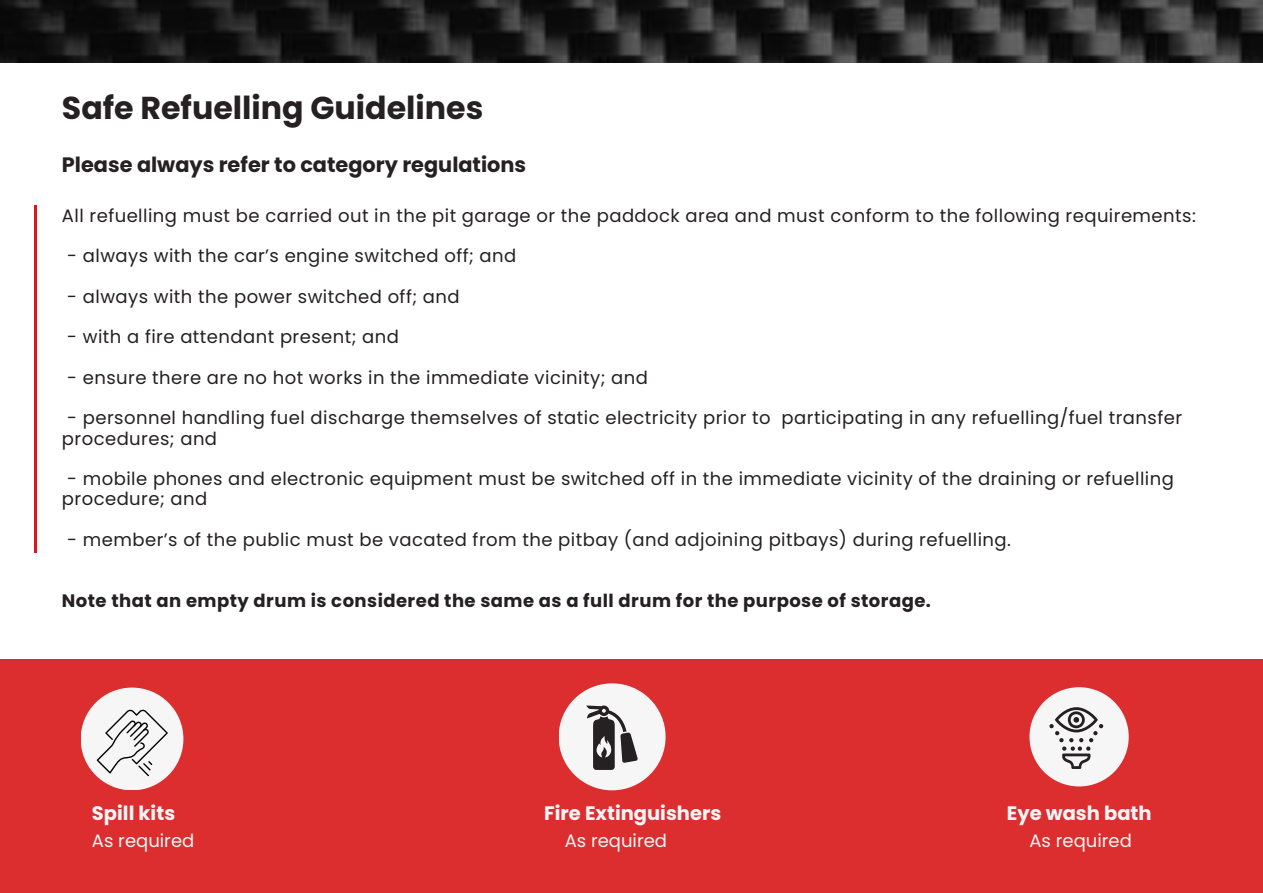
<style>
.page{position:relative;width:1263px;height:893px;background:#fff}
.page>*{position:absolute;margin:0;border:0;box-sizing:border-box;transform-origin:0 0}
.t1{font:700 31.65px "Poppins";color:#252021}
.t2{font:700 20.85px "Poppins";color:#252021}
.t3{font:700 19.5px "Poppins";color:#f6f6f6}
.t4{font:18px/20.2px "Poppins";letter-spacing:.025em;color:#252021}
.t5{font:700 18px "Poppins";letter-spacing:.025em;color:#252021}
.t6{font:18px "Poppins";color:#f6f6f6}
</style>
<div class="page">
<img style="left:0;top:0;width:1263px;height:62px">
<div style="left:0;top:659px;width:1263px;height:234px;background:#dc2d2f"></div>
<hr style="left:34px;top:205px;width:3px;height:348px;background:#d91a1c">
<div style="left:81px;top:687px;width:102px;height:103px;background:#f6f6f6;border-radius:50%"></div>
<svg style="left:97px;top:709px;width:71px;height:67px"></svg>
<div style="left:559px;top:683px;width:107px;height:107px;background:#f6f6f6;border-radius:50%"></div>
<svg style="left:586px;top:705px;width:52px;height:65px"></svg>
<div style="left:1029px;top:687px;width:100px;height:99px;background:#f6f6f6;border-radius:50%"></div>
<svg style="left:1049px;top:707px;width:54px;height:62px"></svg>
<h1 class="t1" style="left:62px;top:86px;width:423px">Safe Refuelling Guidelines</h1>
<p class="t2" style="left:62px;top:150px;width:466px">Please always refer to category regulations</p>
<p class="t4" style="left:62px;top:205px;width:1135px">All refuelling must be carried out in the pit garage or the paddock area and must conform to the following requirements:</p>
<p class="t4" style="left:67px;top:246px;width:451px">- always with the car’s engine switched off; and</p>
<p class="t4" style="left:67px;top:286px;width:394px">- always with the power switched off; and</p>
<p class="t4" style="left:67px;top:327px;width:333px">- with a fire attendant present; and</p>
<p class="t4" style="left:67px;top:367px;width:582px">- ensure there are no hot works in the immediate vicinity; and</p>
<p class="t4" style="left:62px;top:408px;width:1121px">- personnel handling fuel discharge themselves of static electricity prior to participating in any refuelling/fuel transfer procedures; and</p>
<p class="t4" style="left:62px;top:469px;width:1113px">- mobile phones and electronic equipment must be switched off in the immediate vicinity of the draining or refuelling procedure; and</p>
<p class="t4" style="left:67px;top:529px;width:945px">- member’s of the public must be vacated from the pitbay (and adjoining pitbays) during refuelling.</p>
<p class="t5" style="left:62px;top:588px;width:870px">Note that an empty drum is considered the same as a full drum for the purpose of storage.</p>
<p class="t3" style="left:92px;top:800px;width:85px">Spill kits</p>
<p class="t3" style="left:544px;top:800px;width:179px">Fire Extinguishers</p>
<p class="t3" style="left:1007px;top:800px;width:146px">Eye wash bath</p>
<p class="t6" style="left:92px;top:828px;width:104px">As required</p>
<p class="t6" style="left:565px;top:828px;width:104px">As required</p>
<p class="t6" style="left:1029px;top:828px;width:104px">As required</p>
</div>
